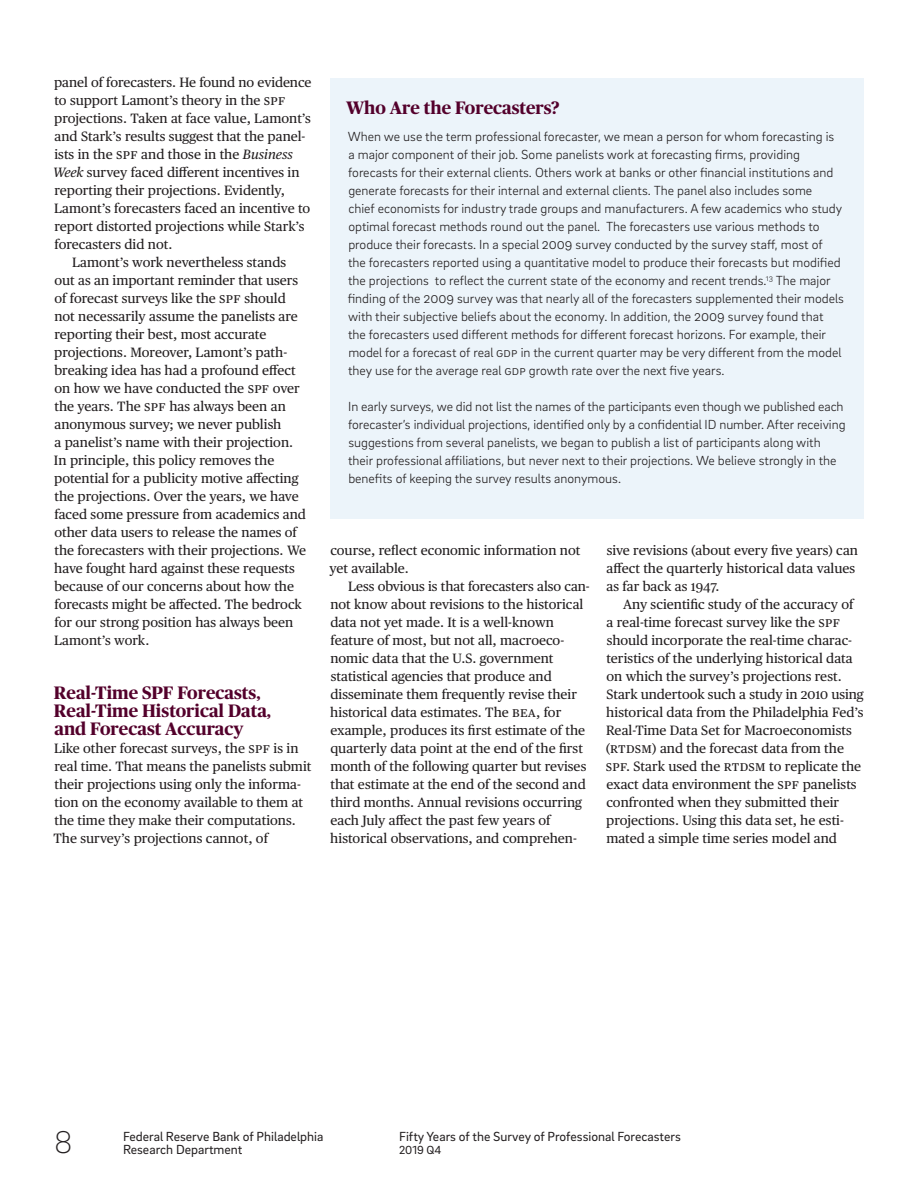
<style>
.page{position:relative;width:918px;height:1188px;background:#fff}
.page>*{position:absolute;margin:0;border:0;box-sizing:border-box;transform-origin:0 0}
.t1{font:200 32.25px "Brix Sans";color:#231f20}
.bh{font:700 18px/18px "Publico Headline";color:#53002b}
.bh_colSpan{font:700 18px "Publico Headline";color:#53002b}
.plast{font:13.5px/18px "Publico Text";color:#231f20}
.sbaft{font:300 13.5px/18px "Brix Sans";color:#231f20}
.sb{font:300 13.5px/18px "Brix Sans";letter-spacing:-.005em;color:#231f20}
.paft{font:13.5px/18px "Publico Text";color:#231f20}
.t2{font:13.5px/13.5px "Brix Sans";color:#231f20}
.t3{font:12px "Brix Sans";color:#231f20}
.s1{font-style:italic}
</style>
<div class="page">
<div style="left:330px;top:78px;width:534px;height:441px;background:#ecf4fa"></div>
<p class="plast" style="left:53px;top:72px;width:260px">panel of forecasters. He found no evidence to support Lamont’s theory in the SPF projections. Taken at face value, Lamont’s and Stark’s results suggest that the panel&shy;ists in the SPF and those in the <span class="s1">Business Week</span> survey faced different incentives in reporting their projections. Evidently, Lamont’s forecasters faced an incentive to report distorted projections while Stark’s forecasters did not.</p>
<p class="plast" style="left:54px;top:252px;width:254px;text-indent:18px">Lamont’s work nevertheless stands out as an important reminder that users of forecast surveys like the SPF should not necessarily assume the panelists are reporting their best, most accurate projections. Moreover, Lamont’s path&shy;breaking idea has had a profound effect on how we have conducted the SPF over the years. The SPF has always been an anonymous survey; we never publish<br>a panelist’s name with their projection.<br>In principle, this policy removes the potential for a publicity motive affecting the projections. Over the years, we have faced some pressure from academics and other data users to release the names of the forecasters with their projections. We have fought hard against these requests because of our concerns about how the forecasts might be affected. The bedrock for our strong position has always been Lamont’s work.</p>
<p class="bh" style="left:54px;top:683px;width:219px">Real-Time SPF Forecasts,<br>Real-Time Historical Data, and Forecast Accuracy</p>
<p class="paft" style="left:54px;top:738px;width:259px">Like other forecast surveys, the SPF is in real time. That means the panelists submit their projections using only the informa&shy;tion on the economy available to them at the time they make their computations.<br>The survey’s projections cannot, of</p>
<p class="bh_colSpan" style="left:346px;top:95px;width:215px">Who Are the Forecasters?</p>
<p class="sbaft" style="left:348px;top:127px;width:498px">When we use the term professional forecaster, we mean a person for whom forecasting is a major component of their job. Some panelists work at forecasting firms, providing forecasts for their external clients. Others work at banks or other financial institutions and generate forecasts for their internal and external clients. The panel also includes some<br>chief economists for industry trade groups and manufacturers. A few academics who study optimal forecast methods round out the panel. The forecasters use various methods to produce their forecasts. In a special 2009 survey conducted by the survey staff, most of<br>the forecasters reported using a quantitative model to produce their forecasts but modified the projections to reflect the current state of the economy and recent trends.<sup>13</sup> The major finding of the 2009 survey was that nearly all of the forecasters supplemented their models with their subjective beliefs about the economy. In addition, the 2009 survey found that the forecasters used different methods for different forecast horizons. For example, their model for a forecast of real GDP in the current quarter may be very different from the model they use for the average real GDP growth rate over the next five years.</p>
<p class="sb" style="left:348px;top:397px;width:499px">In early surveys, we did not list the names of the participants even though we published each forecaster’s individual projections, identified only by a confidential ID number. After receiving suggestions from several panelists, we began to publish a list of participants along with their professional affiliations, but never next to their projections. We believe strongly in the benefits of keeping the survey results anonymous.</p>
<p class="paft" style="left:330px;top:540px;width:252px">course, reflect economic information not yet available.</p>
<p class="plast" style="left:330px;top:576px;width:261px;text-indent:18px">Less obvious is that forecasters also can&shy;not know about revisions to the historical data not yet made. It is a well-known feature of most, but not all, macroeco&shy;nomic data that the U.S. government statistical agencies that produce and disseminate them frequently revise their historical data estimates. The BEA, for example, produces its first estimate of the quarterly data point at the end of the first month of the following quarter but revises that estimate at the end of the second and third months. Annual revisions occurring each July affect the past few years of historical observations, and comprehen-</p>
<p class="plast" style="left:607px;top:540px;width:253px">sive revisions (about every five years) can affect the quarterly historical data values as far back as 1947.</p>
<p class="plast" style="left:606px;top:594px;width:259px;text-indent:17px">Any scientific study of the accuracy of a real-time forecast survey like the SPF should incorporate the real-time charac&shy;teristics of the underlying historical data on which the survey’s projections rest.<br>Stark undertook such a study in 2010 using historical data from the Philadelphia Fed’s Real-Time Data Set for Macroeconomists (RTDSM) and the forecast data from the SPF. Stark used the RTDSM to replicate the exact data environment the SPF panelists confronted when they submitted their projections. Using this data set, he esti&shy;mated a simple time series model and</p>
<h1 class="t1" style="left:54px;top:1122px;width:20px">8</h1>
<p class="t2" style="left:123px;top:1129px;width:202px">Federal Reserve Bank of Philadelphia<br>Research Department</p>
<p class="t2" style="left:399px;top:1129px;width:283px">Fifty Years of the Survey of Professional Forecasters</p>
<p class="t3" style="left:399px;top:1142px;width:44px">2019 Q4</p>
</div>
